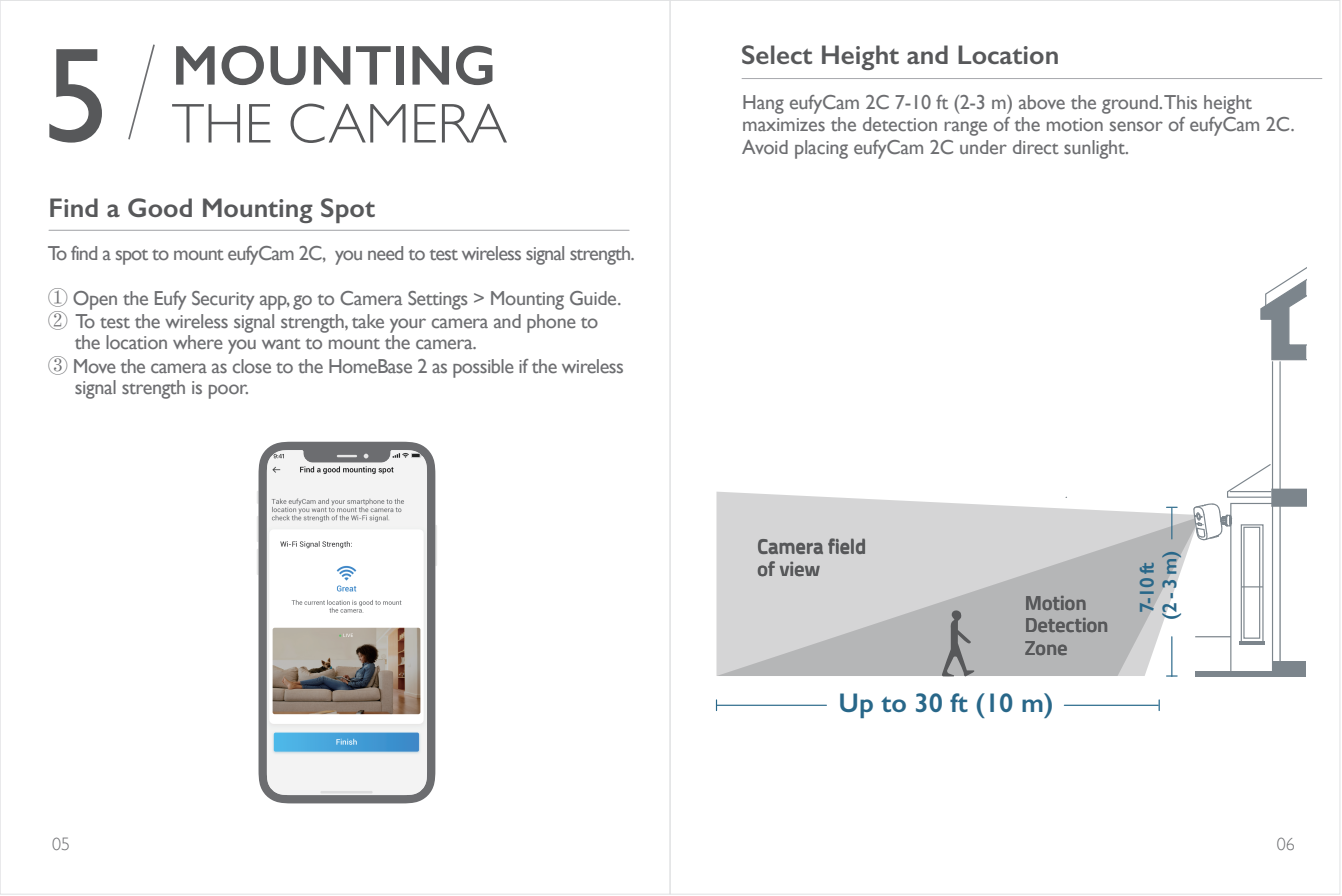
<style>
.page{position:relative;width:1342px;height:896px;background:#fff}
.page>*{position:absolute;margin:0;border:0;box-sizing:border-box;transform-origin:0 0}
.t1{font:135.45px "Gill Sans";color:#57585a}
.t2{font:300 56.25px "Gill Sans";color:#57585a}
.t3{font:600 56.25px "Gill Sans";color:#57585a}
.t4{font:600 27px "Gill Sans";color:#57585a}
.t5{font:600 27px "Gill Sans";color:#286789}
.t6{font:20.25px/22.5px "Gill Sans";letter-spacing:-.02em;color:#6d6e71}
.t7{font:20.25px "Gill Sans";letter-spacing:-.04em;color:#6d6e71}
.t8{font:600 20.25px/22.5px "Titillium Web";color:#57585a}
.t9{font:600 20.25px/22.5px "Gill Sans";color:#286789;text-align:center}
.t10{font:300 18px "Gill Sans";color:#6d6e71}
.s1{font-family:"Adobe Song Std";font-weight:300}
</style>
<div class="page">
<svg style="left:128px;top:44px;width:27px;height:96px"></svg>
<hr style="left:49px;top:230px;width:580px;height:1px;background:#a8a9ad">
<svg style="left:257px;top:491px;width:1px;height:12px"></svg>
<svg style="left:435px;top:524px;width:2px;height:42px"></svg>
<svg style="left:257px;top:516px;width:1px;height:26px"></svg>
<svg style="left:257px;top:549px;width:1px;height:26px"></svg>
<svg style="left:258px;top:441px;width:177px;height:362px;background:#7e7e81"></svg>
<svg style="left:267px;top:451px;width:160px;height:343px"></svg>
<hr style="left:741px;top:78px;width:581px;height:1px;background:#a8a9ad">
<hr style="left:717px;top:704px;width:109px;height:1px;background:#286789">
<hr style="left:1064px;top:704px;width:94px;height:1px;background:#286789">
<svg style="left:716px;top:491px;width:476px;height:27px;fill:#d5d5d6"></svg>
<svg style="left:716px;top:518px;width:476px;height:157px;background:#c9cacb"></svg>
<svg style="left:1260px;top:267px;width:46px;height:94px"></svg>
<hr style="left:1279px;top:361px;width:1px;height:128px;background:#7c858c">
<hr style="left:1279px;top:504px;width:1px;height:159px;background:#7c858c">
<hr style="left:1272px;top:361px;width:1px;height:128px;background:#7c858c">
<div style="left:1230px;top:502px;width:43px;height:171px;border:1px solid #7c858c"></div>
<div style="left:1240px;top:524px;width:23px;height:118px;border:1px solid #7c858c"></div>
<div style="left:1243px;top:526px;width:17px;height:112px;border:1px solid #7c858c"></div>
<svg style="left:1241px;top:586px;width:22px;height:1px"></svg>
<hr style="left:1239px;top:641px;width:26px;height:3px;background:#7c858c">
<hr style="left:1195px;top:636px;width:35px;height:1px;background:#7c858c">
<div style="left:1272px;top:661px;width:34px;height:15px;background:#7c858c"></div>
<div style="left:1195px;top:671px;width:77px;height:5px;background:#7c858c"></div>
<svg style="left:941px;top:610px;width:33px;height:66px;background:#999a9b"></svg>
<hr style="left:1171px;top:636px;width:1px;height:40px;background:#286789">
<hr style="left:1171px;top:508px;width:1px;height:30px;background:#286789">
<svg style="left:1192px;top:462px;width:114px;height:78px"></svg>
<h1 class="t1" style="left:43px;top:16px;width:69px">5</h1>
<h2 class="t3" style="left:172px;top:31px;width:326px">MOUNTING</h2>
<h2 class="t2" style="left:172px;top:80px;width:337px">THE CAMERA</h2>
<h3 class="t4" style="left:49px;top:192px;width:328px">Find a Good Mounting Spot</h3>
<p class="t7" style="left:48px;top:241px;width:588px">To find a spot to mount eufyCam 2C, you need to test wireless signal strength.</p>
<p class="t6" style="left:48px;top:287px;width:575px"><span class="s1">①</span> Open the Eufy Security app, go to Camera Settings &gt; Mounting Guide.<br><span class="s1">②</span> To test the wireless signal strength, take your camera and phone to</p>
<p class="t6" style="left:48px;top:354px;width:578px"><span class="s1">③</span> Move the camera as close to the HomeBase 2 as possible if the wireless</p>
<p class="t6" style="left:75px;top:319px;width:403px;line-height:44.6px">the location where you want to mount the camera. signal strength is poor.</p>
<h3 class="t4" style="left:741px;top:39px;width:320px">Select Height and Location</h3>
<p class="t6" style="left:742px;top:90px;width:554px">Hang eufyCam 2C 7-10 ft (2-3 m) above the ground.This height maximizes the detection range of the motion sensor of eufyCam 2C.<br>Avoid placing eufyCam 2C under direct sunlight.</p>
<p class="t8" style="left:757px;top:534px;width:110px">Camera field of view</p>
<p class="t8" style="left:1025px;top:590px;width:85px">Motion<br>Detection<br>Zone</p>
<h3 class="t5" style="left:838px;top:686px;width:216px">Up to 30 ft (10 m)</h3>
<p class="t9" style="left:1135px;top:619px;width:70px;rotate:-90deg">7-10 ft (2 - 3 m)</p>
<p class="t10" style="left:52px;top:829px;width:19px">05</p>
<p class="t10" style="left:1277px;top:829px;width:19px">06</p>
</div>
